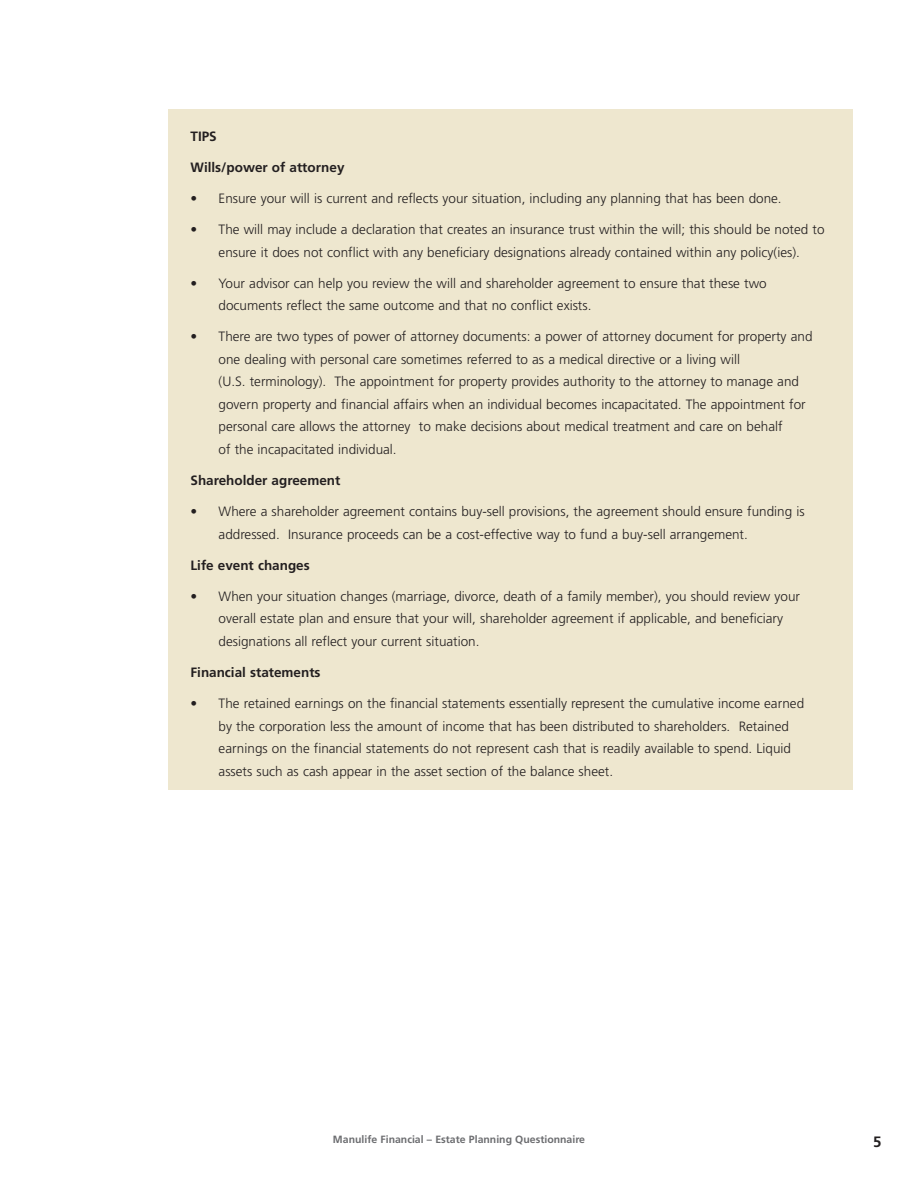
<style>
.page{position:relative;width:918px;height:1188px;background:#fff}
.page>*{position:absolute;margin:0;border:0;box-sizing:border-box;transform-origin:0 0}
.t1{font:700 15px "Frutiger";color:#231f20}
.t2{font:300 13.5px/22.5px "Frutiger";color:#231f20}
.t3{font:700 13.5px "Frutiger";color:#231f20}
.t4{font:700 10.5px "Frutiger";color:#6c6d70}
</style>
<div class="page">
<div style="left:168px;top:110px;width:684px;height:680px;background:#eee7cf"></div>
<p class="t3" style="left:190px;top:131px;width:28px">TIPS</p>
<p class="t3" style="left:190px;top:162px;width:156px">Wills/power of attorney</p>
<p class="t2" style="left:190px;top:188px;width:593px">• Ensure your will is current and reflects your situation, including any planning that has been done.</p>
<p class="t2" style="left:190px;top:219px;width:636px;text-align:center">• The will may include a declaration that creates an insurance trust within the will; this should be noted to ensure it does not conflict with any beneficiary designations already contained within any policy(ies).</p>
<p class="t2" style="left:219px;top:273px;width:550px;text-indent:-28px">• Your advisor can help you review the will and shareholder agreement to ensure that these two documents reflect the same outcome and that no conflict exists.</p>
<p class="t2" style="left:219px;top:326px;width:595px;text-indent:-28px">• There are two types of power of attorney documents: a power of attorney document for property and one dealing with personal care sometimes referred to as a medical directive or a living will<br>(U.S. terminology). The appointment for property provides authority to the attorney to manage and govern property and financial affairs when an individual becomes incapacitated. The appointment for personal care allows the attorney to make decisions about medical treatment and care on behalf<br>of the incapacitated individual.</p>
<p class="t3" style="left:190px;top:475px;width:151px">Shareholder agreement</p>
<p class="t2" style="left:219px;top:501px;width:587px;text-indent:-28px">• Where a shareholder agreement contains buy-sell provisions, the agreement should ensure funding is addressed. Insurance proceeds can be a cost-effective way to fund a buy-sell arrangement.</p>
<p class="t3" style="left:190px;top:560px;width:121px">Life event changes</p>
<p class="t2" style="left:219px;top:586px;width:583px;text-indent:-28px">• When your situation changes (marriage, divorce, death of a family member), you should review your overall estate plan and ensure that your will, shareholder agreement if applicable, and beneficiary designations all reflect your current situation.</p>
<p class="t3" style="left:190px;top:667px;width:132px">Financial statements</p>
<p class="t2" style="left:219px;top:693px;width:587px;text-indent:-28px">• The retained earnings on the financial statements essentially represent the cumulative income earned by the corporation less the amount of income that has been distributed to shareholders. Retained earnings on the financial statements do not represent cash that is readily available to spend. Liquid assets such as cash appear in the asset section of the balance sheet.</p>
<p class="t4" style="left:333px;top:1135px;width:254px">Manulife Financial – Estate Planning Questionnaire</p>
<p class="t1" style="left:873px;top:1135px;width:10px">5</p>
</div>
